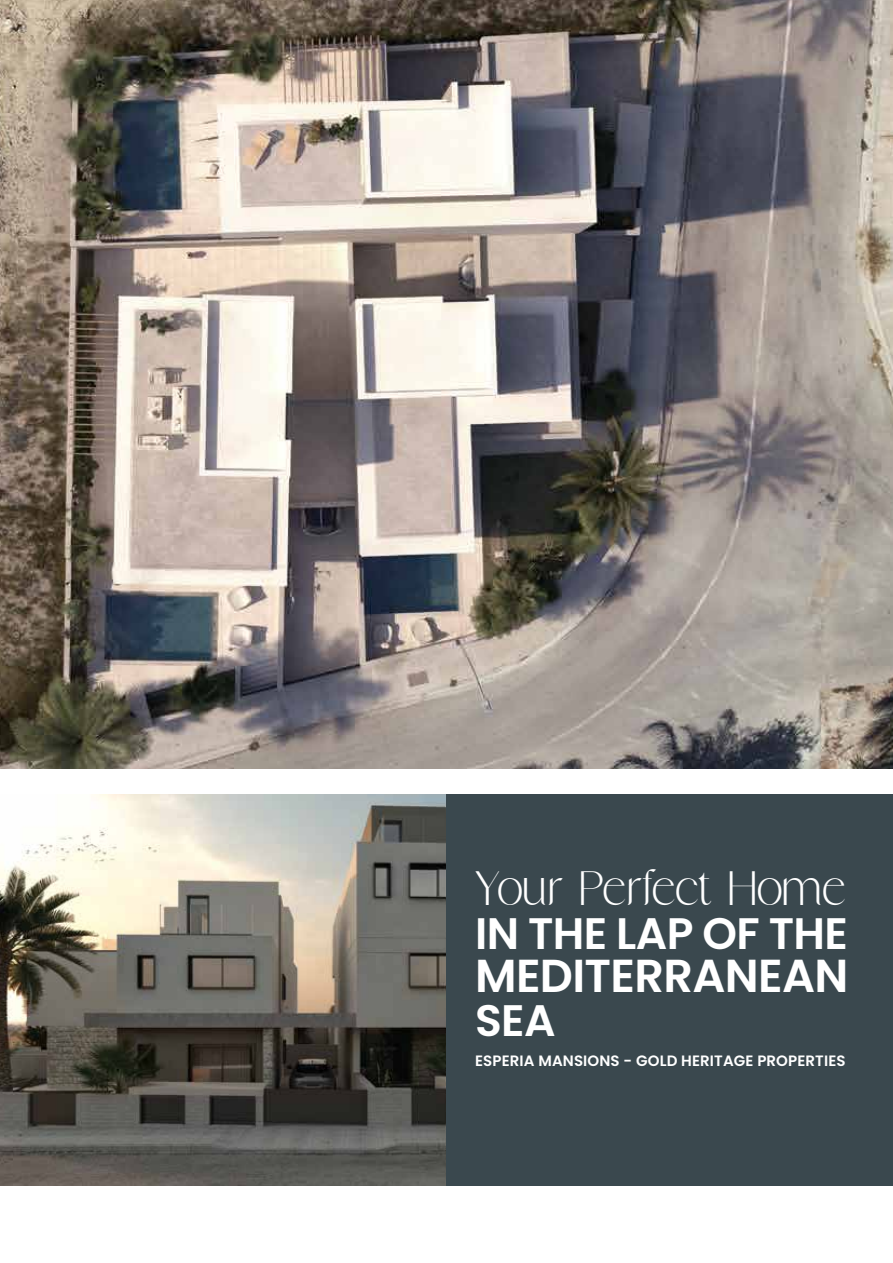
<style>
.page{position:relative;width:893px;height:1263px;background:#fff}
.page>*{position:absolute;margin:0;border:0;box-sizing:border-box;transform-origin:0 0}
.t1{font:48px "Starsight";color:#fff}
.t2{font:600 46.2px "Poppins";letter-spacing:-.015em;color:#fff}
.t3{font:600 44.1px "Poppins";letter-spacing:-.015em;color:#fff}
.t4{font:600 15px "Poppins";letter-spacing:.01em;color:#fff}
</style>
<div class="page">
<img style="left:0;top:794px;width:446px;height:392px">
<img style="left:0;top:0;width:893px;height:769px">
<div style="left:446px;top:794px;width:447px;height:392px;background:#3a484e"></div>
<h1 class="t1" style="left:475px;top:869px;width:372px">Your Perfect Home</h1>
<h3 class="t3" style="left:475px;top:908px;width:374px">IN THE LAP OF THE</h3>
<h2 class="t2" style="left:475px;top:949px;width:375px">MEDITERRANEAN</h2>
<h3 class="t3" style="left:475px;top:995px;width:82px">SEA</h3>
<p class="t4" style="left:475px;top:1052px;width:372px">ESPERIA MANSIONS - GOLD HERITAGE PROPERTIES</p>
</div>
